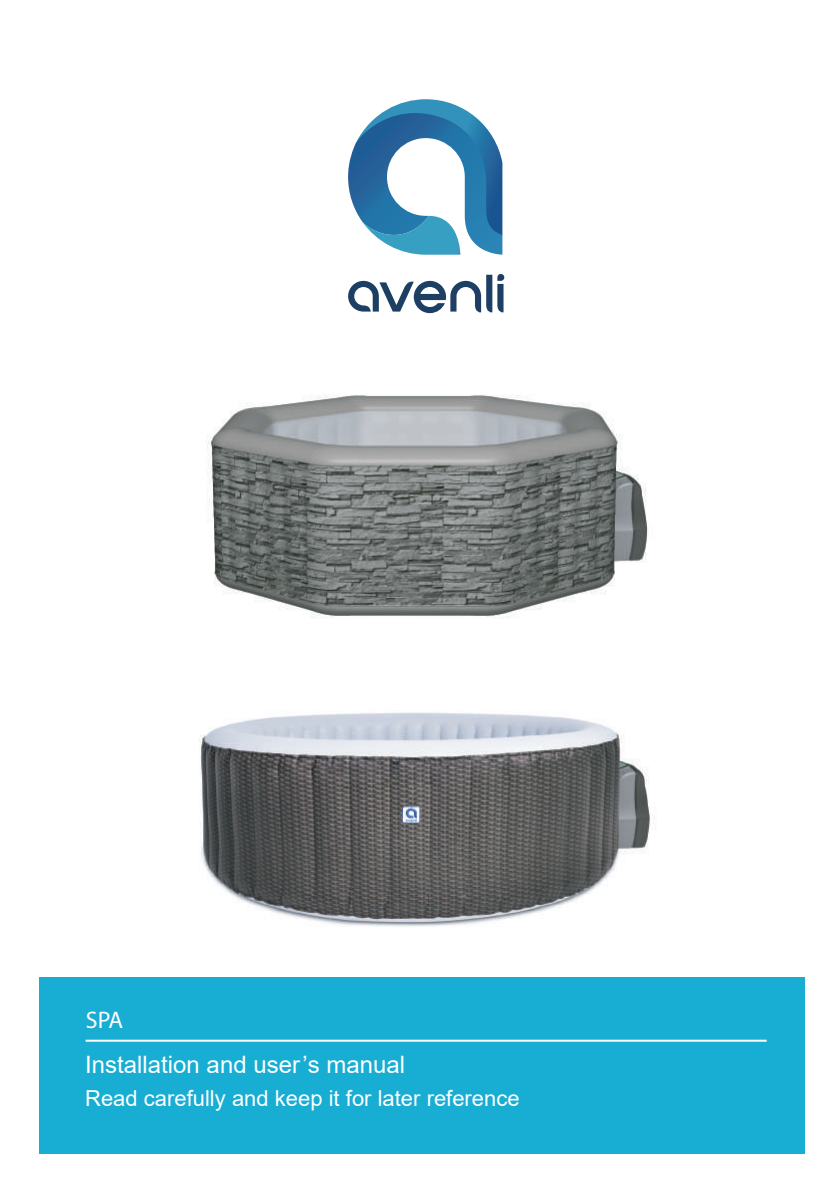
<style>
.page{position:relative;width:840px;height:1191px;background:#fff}
.page>*{position:absolute;margin:0;border:0;box-sizing:border-box;transform-origin:0 0}
.t1{font:24px "Arial";color:#fff}
.t2{font:24px "Myriad Pro";color:#fff}
.t3{font:22px "Arial";color:#fff}
</style>
<div class="page">
<div style="left:40px;top:976px;width:764px;height:177px;background:#18add3"></div>
<hr style="left:86px;top:1039px;width:680px;height:2px;background:#fff">
<svg style="left:348px;top:99px;width:154px;height:156px"></svg>
<svg style="left:348px;top:274px;width:156px;height:39px"></svg>
<img style="left:206px;top:395px;width:442px;height:224px">
<img style="left:199px;top:712px;width:456px;height:215px">
<p class="t2" style="left:86px;top:1005px;width:39px">SPA</p>
<p class="t1" style="left:85px;top:1047px;width:321px">Installation and user’s manual</p>
<p class="t3" style="left:85px;top:1083px;width:436px">Read carefully and keep it for later reference</p>
</div>
